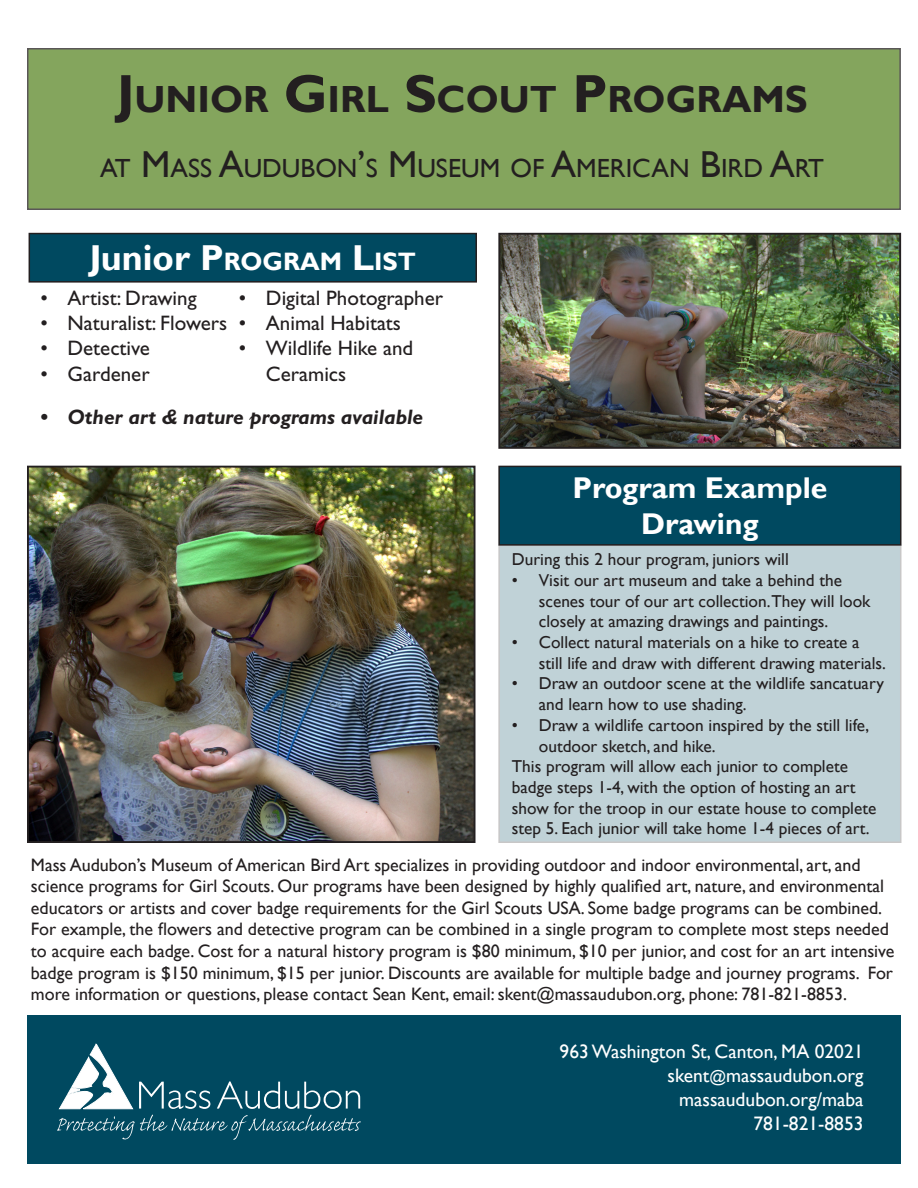
<style>
.page{position:relative;width:918px;height:1188px;background:#fff}
.page>*{position:absolute;margin:0;border:0;box-sizing:border-box;transform-origin:0 0}
.t1{font:700 37.8px "Gill Sans";color:#231f20}
.t2{font:700 30px "Gill Sans";color:#fff}
.t3{font:26.25px "Gill Sans";color:#231f20}
.t4{font:700 25.2px "Gill Sans";color:#fff}
.t5{font:21px/25.2px "Gill Sans";color:#231f20}
.t6{font:italic 700 21px "Gill Sans";color:#231f20}
.t7{font:19.5px "Gill Sans";color:#fff}
.t8{font:18px/21.6px "Gill Sans";color:#231f20}
.t9{font:17.25px/20.7px "Gill Sans";color:#231f20}
.s1{font-size:54px}
.s2{font-size:37.5px}
.s3{font-size:36px}
.s4{font-size:16.5px}
</style>
<div class="page">
<div style="left:28px;top:49px;width:872px;height:160px;background:#84a55d"></div>
<div style="left:27px;top:48px;width:874px;height:162px;border:2px solid #231f20"></div>
<div style="left:499px;top:545px;width:402px;height:297px;background:#c0d2d7"></div>
<div style="left:27px;top:1015px;width:874px;height:148px;background:#004960"></div>
<svg style="left:57px;top:1115px;width:304px;height:25px"></svg>
<svg style="left:139px;top:1082px;width:71px;height:27px"></svg>
<svg style="left:217px;top:1081px;width:143px;height:28px"></svg>
<svg style="left:59px;top:1044px;width:74px;height:65px"></svg>
<div style="left:29px;top:234px;width:447px;height:48px;background:#004960"></div>
<div style="left:29px;top:233px;width:448px;height:50px;border:2px solid #231f20"></div>
<img style="left:30px;top:469px;width:443px;height:371px">
<div style="left:27px;top:466px;width:449px;height:377px;border:2px solid #231f20"></div>
<img style="left:501px;top:236px;width:397px;height:210px">
<div style="left:498px;top:233px;width:403px;height:216px;border:2px solid #231f20"></div>
<div style="left:499px;top:466px;width:402px;height:79px;background:#004960"></div>
<div style="left:498px;top:466px;width:403px;height:80px;border:2px solid #231f20"></div>
<p class="t1" style="left:116px;top:77px;width:690px"><span class="s1">J</span>UNIOR <span class="s1">G</span>IRL <span class="s1">S</span>COUT <span class="s1">P</span>ROGRAMS</p>
<p class="t3" style="left:100px;top:153px;width:726px">AT <span class="s2">M</span>ASS <span class="s2">A</span>UDUBON<span class="s2">’</span>S <span class="s2">M</span>USEUM OF <span class="s2">A</span>MERICAN <span class="s2">B</span>IRD <span class="s2">A</span>RT</p>
<p class="t4" style="left:90px;top:246px;width:328px"><span class="s3">Junior P</span>ROGRAM <span class="s3">L</span>IST</p>
<p class="t5" style="left:40px;top:285px;width:158px">• Artist: Drawing</p>
<p class="t5" style="left:40px;top:311px;width:188px">• Naturalist: Flowers</p>
<p class="t5" style="left:40px;top:336px;width:111px">• Detective</p>
<p class="t5" style="left:40px;top:361px;width:111px">• Gardener</p>
<p class="t5" style="left:239px;top:285px;width:206px">• Digital Photographer</p>
<p class="t5" style="left:239px;top:311px;width:164px">• Animal Habitats</p>
<p class="t5" style="left:266px;top:336px;width:149px;text-indent:-27px">• Wildlife Hike and<br>Ceramics</p>
<p class="t6" style="left:40px;top:405px;width:384px">• Other art &amp; nature programs available</p>
<p class="t2" style="left:572px;top:470px;width:256px">Program Example</p>
<p class="t2" style="left:641px;top:506px;width:119px">Drawing</p>
<p class="t9" style="left:512px;top:549px;width:278px">During this 2 hour program, juniors will</p>
<p class="t9" style="left:539px;top:570px;width:333px;text-indent:-27px">• Visit our art museum and take a behind the scenes tour of our art collection.They will look closely at amazing drawings and paintings.</p>
<p class="t9" style="left:539px;top:632px;width:349px;text-indent:-27px">• Collect natural materials on a hike to create a still life and draw with different drawing materials.</p>
<p class="t9" style="left:539px;top:674px;width:347px;text-indent:-27px">• Draw an outdoor scene at the wildlife sancatuary and learn how to use shading.</p>
<p class="t9" style="left:539px;top:715px;width:332px;text-indent:-27px">• Draw a wildlife cartoon inspired by the still life, outdoor sketch, and hike.</p>
<p class="t9" style="left:512px;top:756px;width:366px">This program will allow each junior to complete badge steps 1-4, with the option of hosting an art show for the troop in our estate house to complete step 5. Each junior will take home 1-4 pieces of art.</p>
<p class="t8" style="left:31px;top:854px;width:865px">Mass Audubon’s Museum of American Bird Art specializes in providing outdoor and indoor environmental, art, and science programs for Girl Scouts. Our programs have been designed by highly qualified art, nature, and environmental educators or artists and cover badge requirements for the Girl Scouts USA. Some badge programs can be combined.<br>For example, the flowers and detective program can be combined in a single program to complete most steps needed to acquire each badge. Cost for a natural history program is $80 minimum, $10 per junior, and cost for an art intensive badge program is $150 minimum, $15 per junior. Discounts are available for multiple badge and journey programs. For more information or questions, please contact Sean Kent, email: skent@massaudubon.org, phone: 781-821-8853.</p>
<p class="t7" style="left:560px;top:1040px;width:305px">963 Washington St, Canton, MA 02021</p>
<p class="t7" style="left:668px;top:1064px;width:198px">skent<span class="s4">@</span>massaudubon.org</p>
<p class="t7" style="left:679px;top:1088px;width:186px">massaudubon.org/maba</p>
<p class="t7" style="left:753px;top:1112px;width:112px">781-821-8853</p>
</div>
